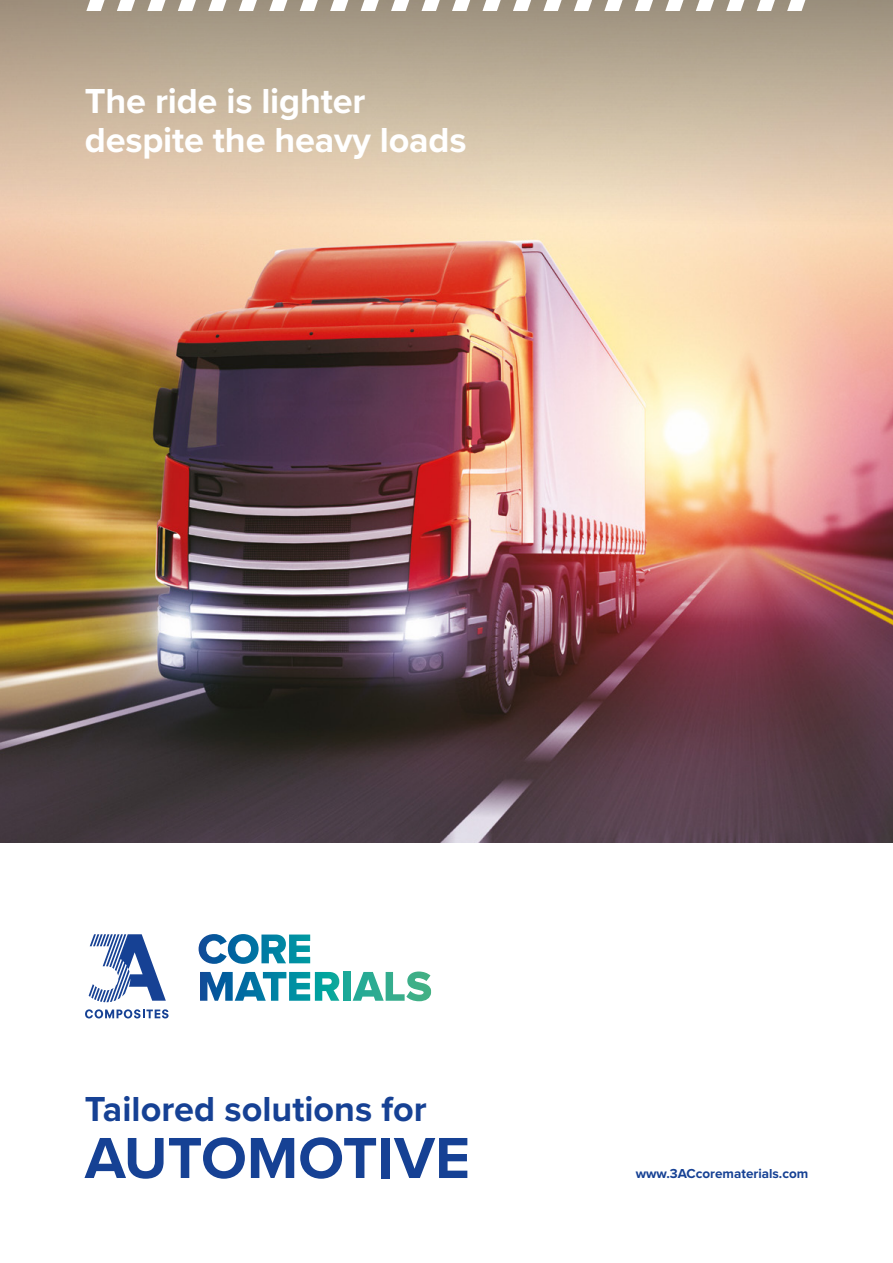
<style>
.page{position:relative;width:893px;height:1263px;background:#fff}
.page>*{position:absolute;margin:0;border:0;box-sizing:border-box;transform-origin:0 0}
.t1{font:700 60px "Proxima Nova";color:#164194}
.t2{font:700 36px/39px "Proxima Nova";letter-spacing:-.005em;color:#fff}
.t3{font:700 36px "Proxima Nova";color:#164194}
.t4{font:700 13.5px "Proxima Nova";color:#164194}
</style>
<div class="page">
<img style="left:0;top:265px;width:893px;height:577px">
<svg style="left:0;top:0;width:893px;height:265px;background:#d3bca3"></svg>
<svg style="left:81px;top:0;width:732px;height:11px"></svg>
<svg style="left:199px;top:934px;width:111px;height:30px"></svg>
<svg style="left:200px;top:972px;width:139px;height:29px"></svg>
<div style="left:343px;top:972px;width:8px;height:29px;background:#1aa998"></div>
<svg style="left:353px;top:971px;width:78px;height:30px"></svg>
<svg style="left:89px;top:934px;width:77px;height:68px"></svg>
<svg style="left:85px;top:1009px;width:84px;height:9px"></svg>
<p class="t2" style="left:85px;top:83px;width:383px">The ride is lighter despite the heavy loads</p>
<p class="t3" style="left:85px;top:1087px;width:344px">Tailored solutions for</p>
<h1 class="t1" style="left:85px;top:1122px;width:387px">AUTOMOTIVE</h1>
<p class="t4" style="left:636px;top:1165px;width:174px">www.3ACcorematerials.com</p>
</div>
